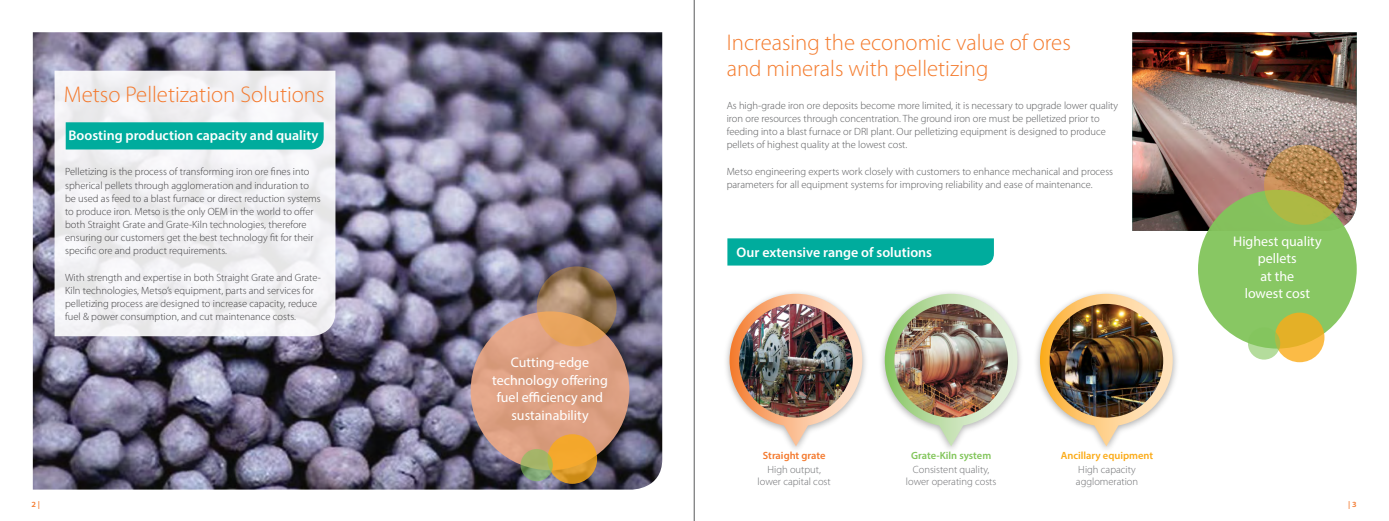
<style>
.page{position:relative;width:1389px;height:521px;background:#fff}
.page>*{position:absolute;margin:0;border:0;box-sizing:border-box;transform-origin:0 0}
.t1{font:300 22.75px/26.2px "Myriad Pro";color:#f47b2d}
.t2{font:300 22.75px "Myriad Pro";color:#f4792d}
.t3{font:14px/17.5px "Myriad Pro";color:#fff;text-align:center}
.t4{font:600 14px "Myriad Pro";color:#fff}
.t5{font:300 10.5px/13.1px "Myriad Pro";color:#414042}
.t6{font:300 10.5px/13.1px "Myriad Pro";color:#58595b}
.t7{font:300 10.5px/11.4px "Myriad Pro";color:#6d6e71;text-align:center}
.t8{font:600 10.5px "Myriad Pro";color:#fbab18}
.t9{font:600 10.5px "Myriad Pro";color:#82c55b}
.t10{font:600 10.5px "Myriad Pro";letter-spacing:-.005em;color:#f4792d}
.t11{font:600 semi-expanded 7.88px "Myriad Pro";color:#f4792d}
</style>
<div class="page">
<img style="left:1132px;top:32px;width:225px;height:199px">
<img style="left:33px;top:32px;width:629px;height:457px">
<svg style="left:55px;top:71px;width:280px;height:265px;fill:#f3f2f5"></svg>
<div style="left:66px;top:122px;width:258px;height:27px;background:#00ac9d"></div>
<div style="left:727px;top:238px;width:267px;height:27px;background:#00ac9d"></div>
<img style="left:726px;top:292px;width:140px;height:157px">
<svg style="left:730px;top:294px;width:132px;height:131px"></svg>
<img style="left:739px;top:304px;width:114px;height:114px;border-radius:57px">
<img style="left:881px;top:292px;width:140px;height:157px">
<svg style="left:885px;top:294px;width:133px;height:131px"></svg>
<img style="left:894px;top:304px;width:114px;height:114px;border-radius:57px">
<img style="left:1036px;top:292px;width:141px;height:157px">
<svg style="left:1040px;top:294px;width:133px;height:131px"></svg>
<img style="left:1050px;top:304px;width:113px;height:114px;border-radius:57px">
<div style="left:1198px;top:190px;width:159px;height:159px;background:#88c763;border-radius:50%"></div>
<svg style="left:1264px;top:145px;width:80px;height:80px"></svg>
<svg style="left:1275px;top:313px;width:49px;height:49px;fill:#e4b027"></svg>
<svg style="left:1248px;top:327px;width:32px;height:33px"></svg>
<hr style="left:694px;top:0;width:1px;height:521px;background:#58595b">
<div style="left:471px;top:311px;width:158px;height:159px;background:#dea083;border-radius:50%"></div>
<svg style="left:537px;top:266px;width:80px;height:80px"></svg>
<svg style="left:547px;top:434px;width:50px;height:50px;fill:#f3a72c"></svg>
<svg style="left:521px;top:449px;width:32px;height:32px"></svg>
<h1 class="t2" style="left:64px;top:82px;width:262px">Metso Pelletization Solutions</h1>
<h2 class="t4" style="left:68px;top:127px;width:252px">Boosting production capacity and quality</h2>
<p class="t5" style="left:65px;top:166px;width:257px">Pelletizing is the process of transforming iron ore fines into spherical pellets through agglomeration and induration to be used as feed to a blast furnace or direct reduction systems to produce iron. Metso is the only OEM in the world to offer both Straight Grate and Grate-Kiln technologies, therefore ensuring our customers get the best technology fit for their specific ore and product requirements.</p>
<p class="t5" style="left:65px;top:271px;width:257px">With strength and expertise in both Straight Grate and Grate-Kiln technologies, Metso’s equipment, parts and services for pelletizing process are designed to increase capacity, reduce fuel &amp; power consumption, and cut maintenance costs.</p>
<h2 class="t3" style="left:492px;top:353px;width:117px">Cutting-edge technology offering fuel efficiency and sustainability</h2>
<h1 class="t1" style="left:727px;top:29px;width:346px">Increasing the economic value of ores and minerals with pelletizing</h1>
<p class="t6" style="left:727px;top:99px;width:393px">As high-grade iron ore deposits become more limited, it is necessary to upgrade lower quality iron ore resources through concentration. The ground iron ore must be pelletized prior to feeding into a blast furnace or DRI plant. Our pelletizing equipment is designed to produce pellets of highest quality at the lowest cost.</p>
<p class="t6" style="left:727px;top:165px;width:388px">Metso engineering experts work closely with customers to enhance mechanical and process parameters for all equipment systems for improving reliability and ease of maintenance.</p>
<h2 class="t4" style="left:737px;top:244px;width:197px">Our extensive range of solutions</h2>
<p class="t10" style="left:763px;top:448px;width:64px">Straight grate</p>
<p class="t7" style="left:758px;top:464px;width:75px">High output, lower capital cost</p>
<p class="t9" style="left:911px;top:448px;width:82px">Grate-Kiln system</p>
<p class="t7" style="left:906px;top:464px;width:92px">Consistent quality, lower operating costs</p>
<p class="t8" style="left:1061px;top:448px;width:94px">Ancillary equipment</p>
<p class="t7" style="left:1076px;top:464px;width:64px;text-align:left">High capacity agglomeration</p>
<h2 class="t3" style="left:1233px;top:232px;width:90px">Highest quality pellets<br>at the<br>lowest cost</h2>
<p class="t11" style="left:32px;top:500px;width:10px">2 |</p>
<p class="t11" style="left:1348px;top:500px;width:10px">|3</p>
</div>
